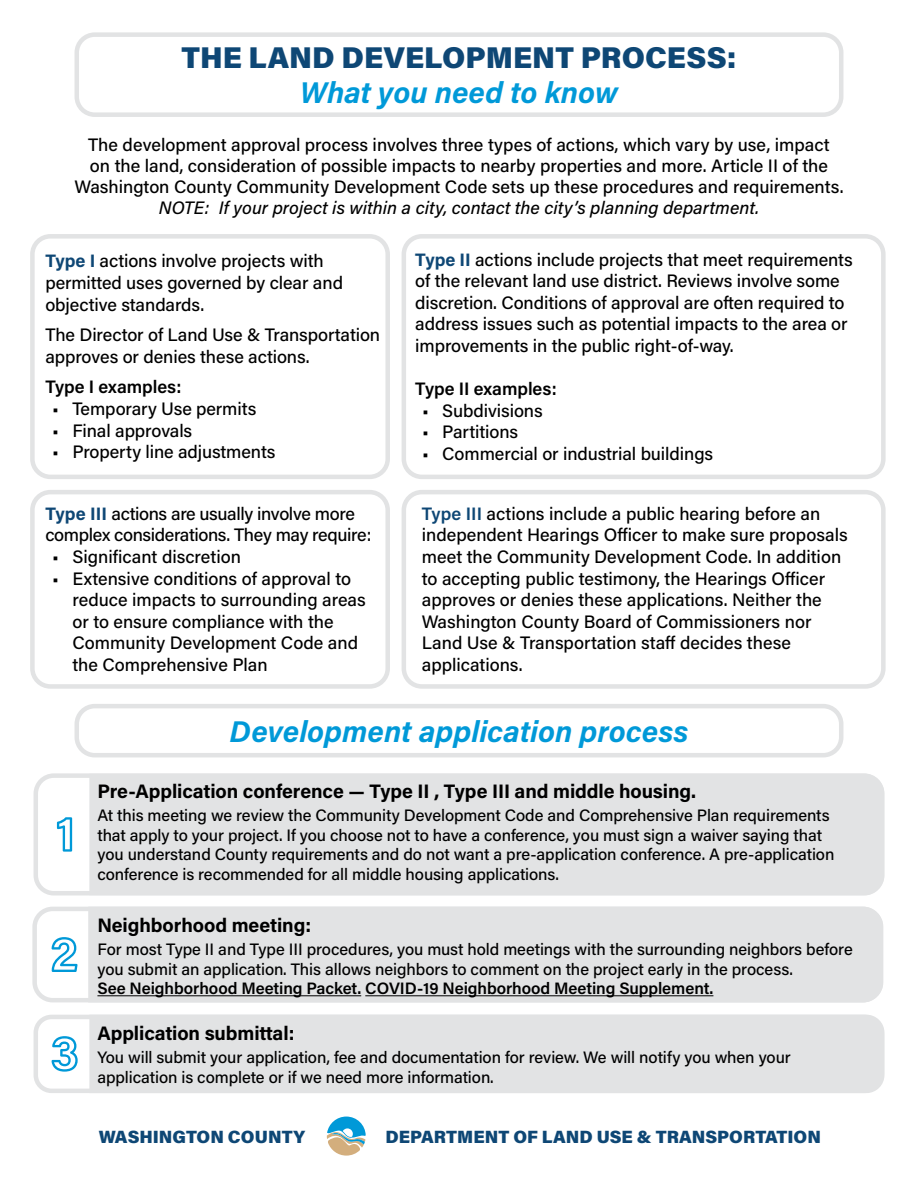
<style>
.page{position:relative;width:918px;height:1188px;background:#fff}
.page>*{position:absolute;margin:0;border:0;box-sizing:border-box;transform-origin:0 0}
.t1{font:italic 700 30px "Acumin Pro";color:#0099d8}
.t2{font:900 30px "Acumin Pro";color:#0e4775}
.t3{font:700 19.5px "Acumin Pro";letter-spacing:-.005em;color:#000}
.t4{font:500 18px/21.6px "Acumin Pro";letter-spacing:-.005em;color:#000}
.t5{font:italic 500 18px "Acumin Pro";color:#000}
.t6{font:600 18px "Acumin Pro";letter-spacing:-.005em;color:#000}
.t7{font:900 17.7px "Acumin Pro";color:#0e4775}
.t8{font:500 16.5px/19.5px "Acumin Pro";letter-spacing:-.005em;color:#000}
.t9{font:600 16.5px "Acumin Pro";letter-spacing:-.005em;color:#000}
.s1{font-weight:700;color:#0e4775}
.s2{font-weight:600;color:#0e4775}
</style>
<div class="page">
<div style="left:89px;top:1015px;width:795px;height:78px;background:#e2e3e4"></div>
<div style="left:88px;top:907px;width:795px;height:95px;background:#e2e3e4"></div>
<div style="left:89px;top:774px;width:795px;height:121px;background:#e2e3e4"></div>
<div style="left:30px;top:234px;width:360px;height:245px;border:4px solid #e2e3e4;border-radius:18px"></div>
<div style="left:30px;top:490px;width:360px;height:199px;border:4px solid #e2e3e4;border-radius:18px"></div>
<div style="left:402px;top:234px;width:484px;height:245px;border:4px solid #e2e3e4;border-radius:18px"></div>
<div style="left:402px;top:490px;width:484px;height:199px;border:4px solid #e2e3e4;border-radius:18px"></div>
<div style="left:75px;top:32px;width:768px;height:85px;border:4px solid #e2e3e4;border-radius:18px"></div>
<svg style="left:327px;top:1117px;width:39px;height:39px"></svg>
<div style="left:75px;top:704px;width:768px;height:53px;border:4px solid #e2e3e4;border-radius:18px"></div>
<hr style="left:97px;top:995px;width:264px;height:1px;background:#000">
<hr style="left:365px;top:995px;width:348px;height:1px;background:#000">
<svg style="left:57px;top:817px;width:15px;height:35px"></svg>
<svg style="left:52px;top:937px;width:26px;height:35px"></svg>
<svg style="left:52px;top:1036px;width:26px;height:36px"></svg>
<h1 class="t2" style="left:182px;top:37px;width:556px">THE LAND DEVELOPMENT PROCESS:</h1>
<h1 class="t1" style="left:300px;top:71px;width:319px">What you need to know</h1>
<p class="t4" style="left:74px;top:133px;width:771px;line-height:21px;text-align:center">The development approval process involves three types of actions, which vary by use, impact<br>on the land, consideration of possible impacts to nearby properties and more. Article II of the<br>Washington County Community Development Code sets up these procedures and requirements.</p>
<p class="t5" style="left:159px;top:195px;width:602px">NOTE: If your project is within a city, contact the city’s planning department.</p>
<p class="t4" style="left:45px;top:250px;width:299px"><span class="s1">Type I</span> actions involve projects with permitted uses governed by clear and objective standards.</p>
<p class="t4" style="left:45px;top:323px;width:336px">The Director of Land Use &amp; Transportation approves or denies these actions.</p>
<p class="t6" style="left:45px;top:374px;width:138px">Type I examples:</p>
<p class="t4" style="left:52px;top:397px;width:206px">• Temporary Use permits</p>
<p class="t4" style="left:52px;top:419px;width:142px">• Final approvals</p>
<p class="t4" style="left:52px;top:440px;width:225px">• Property line adjustments</p>
<p class="t4" style="left:415px;top:248px;width:439px"><span class="s1">Type II</span> actions include projects that meet requirements of the relevant land use district. Reviews involve some discretion. Conditions of approval are often required to address issues such as potential impacts to the area or improvements in the public right-of-way.</p>
<p class="t6" style="left:415px;top:376px;width:143px">Type II examples:</p>
<p class="t4" style="left:422px;top:399px;width:122px">• Subdivisions</p>
<p class="t4" style="left:422px;top:421px;width:98px">• Partitions</p>
<p class="t4" style="left:422px;top:442px;width:293px">• Commercial or industrial buildings</p>
<p class="t4" style="left:45px;top:502px;width:328px"><span class="s1">Type III</span> actions are usually involve more complex considerations. They may require:</p>
<p class="t4" style="left:52px;top:545px;width:190px">• Significant discretion</p>
<p class="t4" style="left:72px;top:567px;width:295px;text-indent:-20px">• Extensive conditions of approval to reduce impacts to surrounding areas or to ensure compliance with the<br>Community Development Code and the Comprehensive Plan</p>
<p class="t4" style="left:422px;top:502px;width:428px"><span class="s2">Type III</span> actions include a public hearing before an independent Hearings Officer to make sure proposals meet the Community Development Code. In addition to accepting public testimony, the Hearings Officer approves or denies these applications. Neither the Washington County Board of Commissioners nor Land Use &amp; Transportation staff decides these applications.</p>
<h1 class="t1" style="left:230px;top:710px;width:460px">Development application process</h1>
<p class="t3" style="left:97px;top:777px;width:600px">Pre-Application conference — Type II , Type III and middle housing.</p>
<p class="t8" style="left:97px;top:805px;width:739px">At this meeting we review the Community Development Code and Comprehensive Plan requirements that apply to your project. If you choose not to have a conference, you must sign a waiver saying that you understand County requirements and do not want a pre-application conference. A pre-application conference is recommended for all middle housing applications.</p>
<p class="t3" style="left:97px;top:911px;width:215px">Neighborhood meeting:</p>
<p class="t8" style="left:97px;top:939px;width:757px">For most Type II and Type III procedures, you must hold meetings with the surrounding neighbors before you submit an application. This allows neighbors to comment on the project early in the process.</p>
<p class="t9" style="left:97px;top:977px;width:617px">See Neighborhood Meeting Packet. COVID-19 Neighborhood Meeting Supplement.</p>
<p class="t3" style="left:97px;top:1019px;width:199px">Application submittal:</p>
<p class="t8" style="left:97px;top:1047px;width:695px">You will submit your application, fee and documentation for review. We will notify you when your application is complete or if we need more information.</p>
<p class="t7" style="left:99px;top:1124px;width:208px">WASHINGTON COUNTY</p>
<p class="t7" style="left:386px;top:1124px;width:437px">DEPARTMENT OF LAND USE &amp; TRANSPORTATION</p>
</div>
